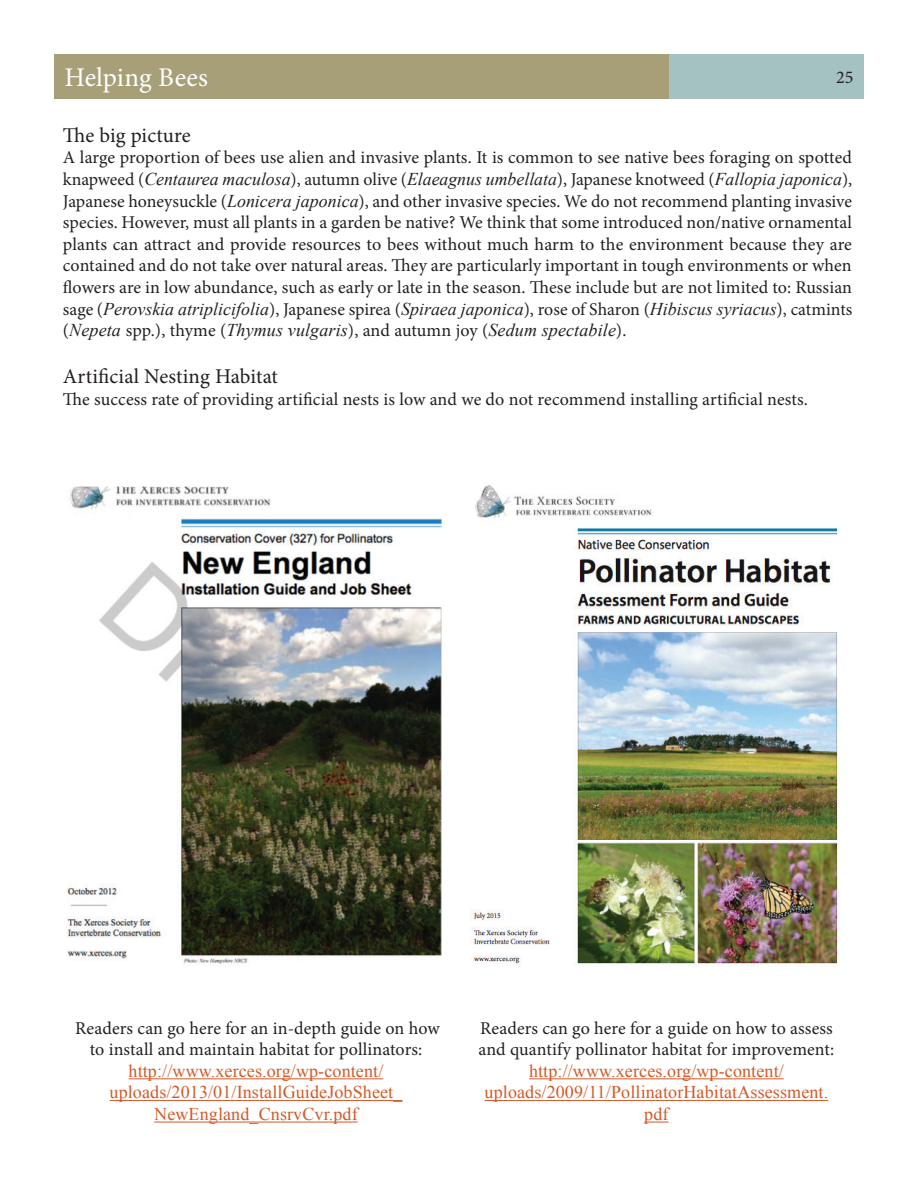
<style>
.page{position:relative;width:918px;height:1188px;background:#fff}
.page>*{position:absolute;margin:0;border:0;box-sizing:border-box;transform-origin:0 0}
.t1{font:27px "Minion Pro";letter-spacing:.005em;color:#fff}
.t2{font:21px "Minion Pro";letter-spacing:.005em;color:#231f20}
.t3{font:18px/21.6px "Minion Pro";letter-spacing:.005em;color:#231f20;text-align:justify}
.t4{font:italic 18px/21.6px "Times New Roman";color:#231f20}
.t5{font:18px/21.6px "Times New Roman";letter-spacing:.005em;color:#d25927;text-align:center}
.s1{font-family:"Minion Pro";font-style:normal}
.s2{font-family:"Times New Roman";font-style:italic}
</style>
<div class="page">
<div style="left:54px;top:54px;width:616px;height:45px;background:#a69f78"></div>
<div style="left:670px;top:54px;width:194px;height:45px;background:#a5c2c3"></div>
<img style="left:67px;top:487px;width:375px;height:477px">
<hr style="left:129px;top:1078px;width:254px;height:1px;background:#d25927">
<hr style="left:110px;top:1100px;width:292px;height:1px;background:#d25927">
<hr style="left:154px;top:1122px;width:204px;height:1px;background:#d25927">
<hr style="left:529px;top:1078px;width:255px;height:1px;background:#d25927">
<hr style="left:485px;top:1100px;width:343px;height:1px;background:#d25927">
<svg style="left:644px;top:1122px;width:25px;height:1px"></svg>
<img style="left:471px;top:485px;width:367px;height:481px">
<h1 class="t1" style="left:64px;top:60px;width:145px">Helping Bees</h1>
<p class="t3" style="left:836px;top:67px;width:19px">25</p>
<p class="t2" style="left:63px;top:121px;width:129px">The big picture</p>
<p class="t3" style="left:63px;top:147px;width:791px">A large proportion of bees use alien and invasive plants. It is common to see native bees foraging on spotted</p>
<p class="t4" style="left:63px;top:168px;width:791px"><span class="s1">knapweed (</span>Centaurea maculosa<span class="s1">), autumn olive (</span>Elaeagnus umbellata<span class="s1">), Japanese knotweed (</span>Fallopia japonica<span class="s1">),</span></p>
<p class="t3" style="left:63px;top:190px;width:791px">Japanese honeysuckle (<span class="s2">Lonicera japonica</span>), and other invasive species. We do not recommend planting invasive species. However, must all plants in a garden be native? We think that some introduced non/native ornamental plants can attract and provide resources to bees without much harm to the environment because they are contained and do not take over natural areas. They are particularly important in tough environments or when flowers are in low abundance, such as early or late in the season. These include but are not limited to: Russian</p>
<p class="t4" style="left:63px;top:297px;width:791px"><span class="s1">sage (</span>Perovskia atriplicifolia<span class="s1">), Japanese spirea (</span>Spiraea japonica<span class="s1">), rose of Sharon (</span>Hibiscus syriacus<span class="s1">), catmints (</span>Nepeta <span class="s1">spp.), thyme (</span>Thymus vulgaris<span class="s1">), and autumn joy (</span>Sedum spectabile<span class="s1">).</span></p>
<p class="t2" style="left:63px;top:362px;width:217px">Artificial Nesting Habitat</p>
<p class="t3" style="left:63px;top:388px;width:747px">The success rate of providing artificial nests is low and we do not recommend installing artificial nests.</p>
<p class="t3" style="left:75px;top:1017px;width:366px;text-align:center">Readers can go here for an in-depth guide on how to install and maintain habitat for pollinators:</p>
<p class="t5" style="left:110px;top:1060px;width:294px">http://www.xerces.org/wp-content/ uploads/2013/01/InstallGuideJobSheet_<br>NewEngland_CnsrvCvr.pdf</p>
<p class="t3" style="left:479px;top:1017px;width:357px">Readers can go here for a guide on how to assess and quantify pollinator habitat for improvement:</p>
<p class="t5" style="left:485px;top:1060px;width:345px">http://www.xerces.org/wp-content/ uploads/2009/11/PollinatorHabitatAssessment. pdf</p>
</div>
